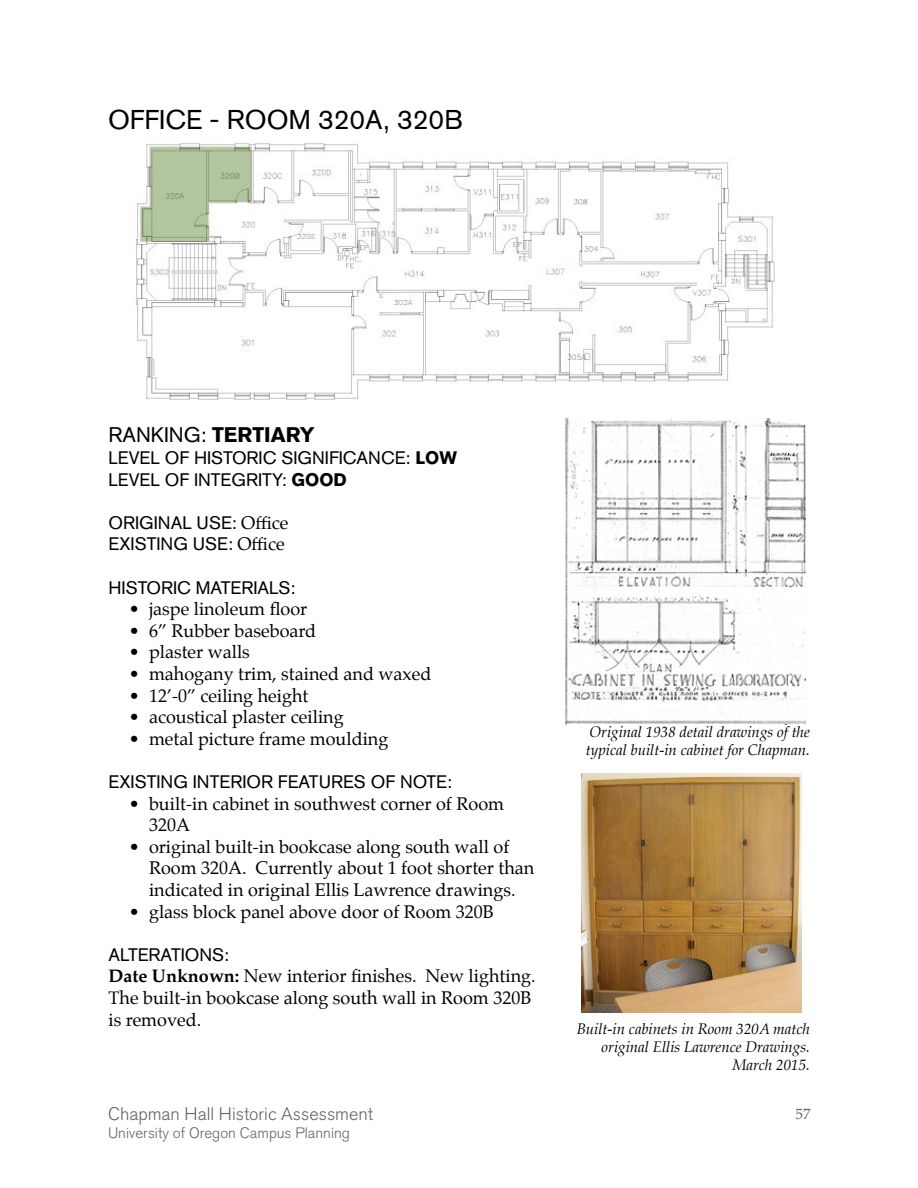
<style>
.page{position:relative;width:918px;height:1188px;background:#fff}
.page>*{position:absolute;margin:0;border:0;box-sizing:border-box;transform-origin:0 0}
.t1{font:27px "Akzidenz Grotesk BQ";color:#000}
.t2{font:21px "Akzidenz Grotesk BQ";color:#000}
.t3{font:18px/21.6px "Palatino";color:#000}
.t4{font:18px/21.6px "Akzidenz Grotesk BQ";color:#000}
.t5{font:300 18px "Akzidenz Grotesk BQ";color:#636466}
.t6{font:italic 15px/18px "Palatino";color:#000;text-align:right}
.t7{font:300 15px "Akzidenz Grotesk BQ";color:#636466}
.t8{font:15px "Palatino";color:#636466}
.s1{font-weight:700}
.s2{font-family:"Palatino"}
</style>
<div class="page">
<img style="left:134px;top:140px;width:641px;height:260px">
<img style="left:565px;top:419px;width:241px;height:306px">
<img style="left:582px;top:774px;width:220px;height:238px">
<h1 class="t1" style="left:108px;top:103px;width:356px">OFFICE - ROOM 320A, 320B</h1>
<p class="t2" style="left:109px;top:423px;width:208px">RANKING: <span class="s1">TERTIARY</span></p>
<p class="t4" style="left:109px;top:447px;width:350px">LEVEL OF HISTORIC SIGNIFICANCE: <span class="s1">LOW<br></span>LEVEL OF INTEGRITY: <span class="s1">GOOD</span></p>
<p class="t4" style="left:109px;top:512px;width:182px">ORIGINAL USE: <span class="s2">Office<br></span>EXISTING USE: <span class="s2">Office</span></p>
<p class="t4" style="left:109px;top:576px;width:189px">HISTORIC MATERIALS:</p>
<p class="t3" style="left:129px;top:598px;width:180px">• jaspe linoleum floor</p>
<p class="t3" style="left:129px;top:620px;width:189px">• 6” Rubber baseboard</p>
<p class="t3" style="left:129px;top:641px;width:123px">• plaster walls</p>
<p class="t3" style="left:129px;top:663px;width:304px">• mahogany trim, stained and waxed</p>
<p class="t3" style="left:129px;top:685px;width:181px">• 12’-0” ceiling height</p>
<p class="t3" style="left:129px;top:706px;width:216px">• acoustical plaster ceiling</p>
<p class="t3" style="left:129px;top:728px;width:261px">• metal picture frame moulding</p>
<p class="t4" style="left:109px;top:771px;width:345px">EXISTING INTERIOR FEATURES OF NOTE:</p>
<p class="t3" style="left:149px;top:793px;width:357px;text-indent:-20px">• built-in cabinet in southwest corner of Room<br>320A</p>
<p class="t3" style="left:149px;top:836px;width:387px;text-indent:-20px">• original built-in bookcase along south wall of<br>Room 320A. Currently about 1 foot shorter than indicated in original Ellis Lawrence drawings.</p>
<p class="t3" style="left:129px;top:901px;width:367px">• glass block panel above door of Room 320B</p>
<p class="t4" style="left:109px;top:944px;width:122px">ALTERATIONS:</p>
<p class="t3" style="left:109px;top:965px;width:429px"><span class="s1">Date Unknown:</span> New interior finishes. New lighting.<br>The built-in bookcase along south wall in Room 320B is removed.</p>
<p class="t6" style="left:586px;top:723px;width:226px;text-align:left">Original 1938 detail drawings of the typical built-in cabinet for Chapman.</p>
<p class="t6" style="left:577px;top:1020px;width:235px">Built-in cabinets in Room 320A match original Ellis Lawrence Drawings.<br>March 2015.</p>
<p class="t5" style="left:108px;top:1104px;width:267px">Chapman Hall Historic Assessment</p>
<p class="t8" style="left:796px;top:1102px;width:16px">57</p>
<p class="t7" style="left:108px;top:1125px;width:244px">University of Oregon Campus Planning</p>
</div>
